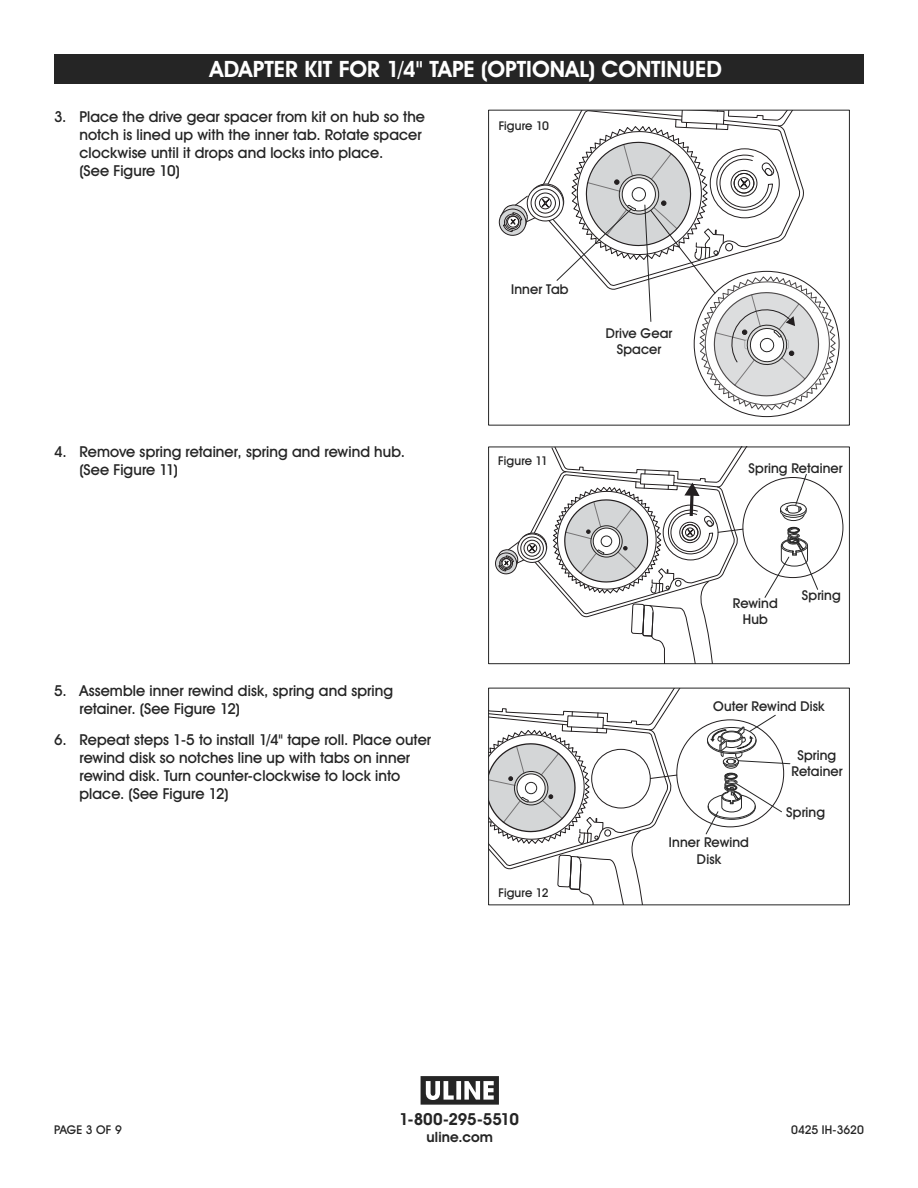
<style>
.page{position:relative;width:918px;height:1188px;background:#fff}
.page>*{position:absolute;margin:0;border:0;box-sizing:border-box;transform-origin:0 0}
.t1{font:700 22.5px "Uline Two Knine";letter-spacing:.005em;color:#fff}
.t2{font:700 16.5px "Uline Two Knine";letter-spacing:-.015em;color:#252525}
.t3{font:15px/18px "Uline Two Knine";letter-spacing:.005em;color:#252525}
.t4{font:700 14.25px "Uline Two Knine";letter-spacing:.01em;color:#252525}
.t5{font:13.5px/16.2px "Uline Two Knine";letter-spacing:.01em;color:#252525;text-align:center}
.t6{font:12px "Uline Two Knine";color:#252525}
</style>
<div class="page">
<svg style="left:421px;top:1076px;width:78px;height:29px"></svg>
<div style="left:54px;top:54px;width:810px;height:30px;background:#252525"></div>
<div style="left:499px;top:208px;width:28px;height:28px;border:1px solid #231f20;border-radius:50%"></div>
<div style="left:495px;top:553px;width:22px;height:21px;background:#8c8a8a;border-radius:50%"></div>
<div style="left:495px;top:552px;width:22px;height:22px;border:1px solid #231f20;border-radius:50%"></div>
<svg style="left:500px;top:110px;width:339px;height:307px"></svg>
<svg style="left:496px;top:447px;width:323px;height:217px"></svg>
<svg style="left:489px;top:688px;width:302px;height:217px"></svg>
<h1 class="t1" style="left:210px;top:56px;width:514px">ADAPTER KIT FOR 1/4" TAPE (OPTIONAL) CONTINUED</h1>
<p class="t3" style="left:80px;top:107px;width:347px;text-indent:-26px">3. Place the drive gear spacer from kit on hub so the notch is lined up with the inner tab. Rotate spacer clockwise until it drops and locks into place.<br>(See Figure 10)</p>
<p class="t6" style="left:499px;top:118px;width:52px">Figure 10</p>
<p class="t3" style="left:80px;top:443px;width:327px;text-indent:-26px">4. Remove spring retainer, spring and rewind hub. (See Figure 11)</p>
<p class="t3" style="left:80px;top:681px;width:315px;text-indent:-26px">5. Assemble inner rewind disk, spring and spring retainer. (See Figure 12)</p>
<p class="t3" style="left:80px;top:731px;width:353px;text-indent:-26px">6. Repeat steps 1-5 to install 1/4" tape roll. Place outer rewind disk so notches line up with tabs on inner rewind disk. Turn counter-clockwise to lock into place. (See Figure 12)</p>
<p class="t5" style="left:511px;top:281px;width:59px">Inner Tab</p>
<p class="t5" style="left:606px;top:325px;width:68px">Drive Gear<br>Spacer</p>
<p class="t6" style="left:498px;top:454px;width:51px">Figure 11</p>
<p class="t5" style="left:749px;top:460px;width:96px">Spring Retainer</p>
<p class="t6" style="left:498px;top:886px;width:52px">Figure 12</p>
<p class="t5" style="left:733px;top:595px;width:46px">Rewind<br>Hub</p>
<p class="t5" style="left:802px;top:587px;width:40px">Spring</p>
<p class="t5" style="left:713px;top:698px;width:113px">Outer Rewind Disk</p>
<p class="t5" style="left:669px;top:834px;width:82px">Inner Rewind<br>Disk</p>
<p class="t5" style="left:791px;top:747px;width:53px">Spring<br>Retainer</p>
<p class="t5" style="left:786px;top:804px;width:40px">Spring</p>
<p class="t2" style="left:399px;top:1109px;width:121px">1-800-295-5510</p>
<p class="t4" style="left:427px;top:1128px;width:68px">uline.com</p>
<p class="t6" style="left:54px;top:1122px;width:69px">PAGE 3 OF 9</p>
<p class="t6" style="left:791px;top:1122px;width:74px">0425 IH-3620</p>
</div>
